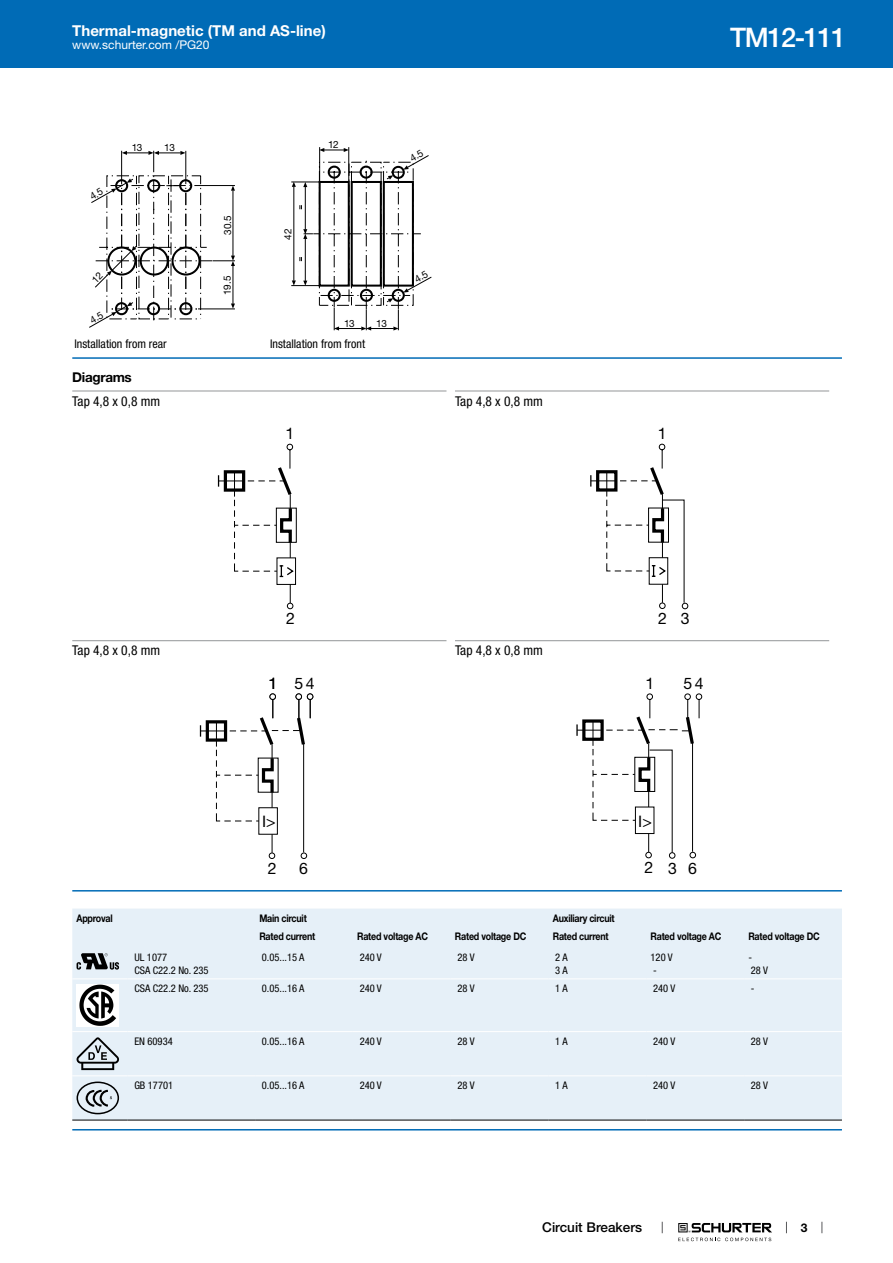
<style>
.page{position:relative;width:893px;height:1263px;background:#fff}
.page>*{position:absolute;margin:0;border:0;box-sizing:border-box;transform-origin:0 0}
.t1{font:500 27px "Helvetica Neue LT";letter-spacing:-.05em;color:#fff}
.t2{font:15.9px "Helvetica Neue LT";color:#000}
.t3{font:700 15px "Helvetica Neue LT";color:#fff}
.t4{font:condensed 13.5px "Helvetica Neue LT";color:#000}
.t5{font:500 13.5px "Helvetica Neue LT";color:#000}
.t6{font:700 13.5px "Helvetica Neue LT";letter-spacing:-.025em;color:#000}
.t7{font:condensed 12px "Helvetica Neue LT";color:#000}
.t8{font:12px "Helvetica Neue LT";color:#fff}
.t9{font:700 12px "Helvetica Neue LT";color:#000}
.t10{font:condensed 10.5px/12.6px "Helvetica Neue LT";color:#000}
.t11{font:700 10.5px "Helvetica Neue LT";letter-spacing:-.025em;color:#000;scale:.85 1}
.t12{font:10.05px "Helvetica Neue LT";color:#000}
.t13{font:9.9px "Helvetica Neue LT";letter-spacing:-.045em;color:#000}
</style>
<div class="page">
<svg style="left:678px;top:1223px;width:94px;height:18px"></svg>
<div style="left:0;top:0;width:893px;height:68px;background:#006bb6"></div>
<hr style="left:72px;top:357px;width:770px;height:2px;background:#006bb6">
<hr style="left:72px;top:391px;width:374px;height:1px;background:#939598">
<div style="left:276px;top:508px;width:21px;height:35px;border:1px solid #000"></div>
<svg style="left:218px;top:444px;width:78px;height:165px"></svg>
<hr style="left:455px;top:391px;width:374px;height:1px;background:#939598">
<svg style="left:590px;top:443px;width:98px;height:166px"></svg>
<hr style="left:72px;top:640px;width:374px;height:1px;background:#939598">
<svg style="left:200px;top:693px;width:113px;height:166px"></svg>
<hr style="left:455px;top:640px;width:374px;height:1px;background:#939598">
<svg style="left:576px;top:693px;width:126px;height:165px"></svg>
<hr style="left:72px;top:890px;width:770px;height:1px;background:#006bb6">
<div style="left:72px;top:908px;width:770px;height:212px;background:#e6f0f8"></div>
<hr style="left:72px;top:978px;width:56px;height:1px;background:#fff">
<hr style="left:128px;top:978px;width:127px;height:1px;background:#fff">
<hr style="left:255px;top:978px;width:98px;height:1px;background:#fff">
<hr style="left:353px;top:978px;width:98px;height:1px;background:#fff">
<hr style="left:451px;top:978px;width:98px;height:1px;background:#fff">
<hr style="left:549px;top:978px;width:97px;height:1px;background:#fff">
<hr style="left:646px;top:978px;width:98px;height:1px;background:#fff">
<hr style="left:744px;top:978px;width:98px;height:1px;background:#fff">
<hr style="left:72px;top:1031px;width:56px;height:1px;background:#fff">
<hr style="left:128px;top:1031px;width:127px;height:1px;background:#fff">
<hr style="left:255px;top:1031px;width:98px;height:1px;background:#fff">
<hr style="left:353px;top:1031px;width:98px;height:1px;background:#fff">
<hr style="left:451px;top:1031px;width:98px;height:1px;background:#fff">
<hr style="left:549px;top:1031px;width:97px;height:1px;background:#fff">
<hr style="left:646px;top:1031px;width:98px;height:1px;background:#fff">
<hr style="left:744px;top:1031px;width:98px;height:1px;background:#fff">
<hr style="left:72px;top:1075px;width:56px;height:1px;background:#fff">
<hr style="left:128px;top:1075px;width:127px;height:1px;background:#fff">
<hr style="left:255px;top:1075px;width:98px;height:1px;background:#fff">
<hr style="left:353px;top:1075px;width:98px;height:1px;background:#fff">
<hr style="left:451px;top:1075px;width:98px;height:1px;background:#fff">
<hr style="left:549px;top:1075px;width:97px;height:1px;background:#fff">
<hr style="left:646px;top:1075px;width:98px;height:1px;background:#fff">
<hr style="left:744px;top:1075px;width:98px;height:1px;background:#fff">
<hr style="left:72px;top:1120px;width:56px;height:1px;background:#000">
<hr style="left:128px;top:1120px;width:127px;height:1px;background:#000">
<hr style="left:255px;top:1120px;width:98px;height:1px;background:#000">
<hr style="left:353px;top:1120px;width:98px;height:1px;background:#000">
<hr style="left:451px;top:1120px;width:98px;height:1px;background:#000">
<hr style="left:549px;top:1120px;width:97px;height:1px;background:#000">
<hr style="left:646px;top:1120px;width:98px;height:1px;background:#000">
<hr style="left:744px;top:1120px;width:98px;height:1px;background:#000">
<svg style="left:77px;top:953px;width:42px;height:16px"></svg>
<div style="left:77px;top:984px;width:42px;height:42px;background:#fff"></div>
<svg style="left:79px;top:984px;width:37px;height:42px"></svg>
<svg style="left:77px;top:1037px;width:42px;height:33px"></svg>
<div style="left:77px;top:1081px;width:42px;height:33px;border:2px solid #000;border-radius:50%"></div>
<svg style="left:85px;top:1089px;width:27px;height:19px"></svg>
<hr style="left:72px;top:1129px;width:770px;height:1px;background:#006bb6">
<svg style="left:89px;top:150px;width:146px;height:178px"></svg>
<svg style="left:291px;top:147px;width:140px;height:184px"></svg>
<h3 class="t3" style="left:72px;top:21px;width:255px">Thermal-magnetic (TM and AS-line)</h3>
<p class="t8" style="left:72px;top:38px;width:139px">www.schurter.com /PG20</p>
<p class="t13" style="left:132px;top:141px;width:12px">13</p>
<p class="t13" style="left:164px;top:141px;width:12px">13</p>
<p class="t7" style="left:74px;top:336px;width:94px">Installation from rear</p>
<p class="t6" style="left:72px;top:369px;width:61px">Diagrams</p>
<p class="t4" style="left:72px;top:393px;width:89px">Tap 4,8 x 0,8 mm</p>
<p class="t12" style="left:221px;top:235px;width:21px;rotate:-90deg">30.5</p>
<p class="t12" style="left:221px;top:295px;width:21px;rotate:-90deg">19.5</p>
<p class="t12" style="left:282px;top:240px;width:13px;rotate:-90deg">42</p>
<p class="t13" style="left:328px;top:138px;width:12px">12</p>
<p class="t13" style="left:344px;top:317px;width:12px">13</p>
<p class="t13" style="left:376px;top:317px;width:12px">13</p>
<p class="t7" style="left:270px;top:336px;width:97px">Installation from front</p>
<h2 class="t2" style="left:286px;top:424px;width:10px">1</h2>
<p class="t4" style="left:455px;top:393px;width:89px">Tap 4,8 x 0,8 mm</p>
<p class="t4" style="left:72px;top:643px;width:89px">Tap 4,8 x 0,8 mm</p>
<h2 class="t2" style="left:286px;top:609px;width:10px">2</h2>
<h2 class="t2" style="left:268px;top:674px;width:48px">1 54</h2>
<h2 class="t2" style="left:262px;top:812px;width:15px">I&gt;</h2>
<h2 class="t2" style="left:268px;top:859px;width:10px">2</h2>
<h2 class="t2" style="left:299px;top:859px;width:10px">6</h2>
<p class="t4" style="left:455px;top:643px;width:89px">Tap 4,8 x 0,8 mm</p>
<h1 class="t1" style="left:730px;top:21px;width:118px">TM12-111</h1>
<h2 class="t2" style="left:658px;top:424px;width:10px">1</h2>
<h2 class="t2" style="left:658px;top:609px;width:33px">2 3</h2>
<h2 class="t2" style="left:645px;top:674px;width:10px">1</h2>
<h2 class="t2" style="left:683px;top:674px;width:22px">54</h2>
<h2 class="t2" style="left:638px;top:812px;width:15px">I&gt;</h2>
<h2 class="t2" style="left:644px;top:858px;width:34px">2 3</h2>
<h2 class="t2" style="left:688px;top:859px;width:10px">6</h2>
<p class="t11" style="left:77px;top:912px;width:44px">Approval</p>
<p class="t11" style="left:259px;top:912px;width:57px">Main circuit</p>
<p class="t11" style="left:553px;top:912px;width:74px">Auxiliary circuit</p>
<p class="t11" style="left:259px;top:930px;width:67px">Rated current</p>
<p class="t11" style="left:357px;top:930px;width:85px">Rated voltage AC</p>
<p class="t11" style="left:455px;top:930px;width:85px">Rated voltage DC</p>
<p class="t11" style="left:553px;top:930px;width:67px">Rated current</p>
<p class="t11" style="left:651px;top:930px;width:85px">Rated voltage AC</p>
<p class="t11" style="left:748px;top:930px;width:85px">Rated voltage DC</p>
<p class="t10" style="left:134px;top:951px;width:76px">UL 1077<br>CSA C22.2 No. 235</p>
<p class="t10" style="left:262px;top:951px;width:44px">0.05...15 A</p>
<p class="t10" style="left:360px;top:951px;width:24px">240 V</p>
<p class="t10" style="left:457px;top:951px;width:19px">28 V</p>
<p class="t10" style="left:555px;top:951px;width:14px">2 A<br>3 A</p>
<p class="t10" style="left:651px;top:951px;width:24px">120 V -</p>
<p class="t10" style="left:748px;top:951px;width:21px">-<br>28 V</p>
<p class="t10" style="left:134px;top:982px;width:76px">CSA C22.2 No. 235</p>
<p class="t10" style="left:262px;top:982px;width:44px">0.05...16 A</p>
<p class="t10" style="left:360px;top:982px;width:24px">240 V</p>
<p class="t10" style="left:457px;top:982px;width:19px">28 V</p>
<p class="t10" style="left:555px;top:982px;width:14px">1 A</p>
<p class="t10" style="left:653px;top:982px;width:24px">240 V</p>
<p class="t10" style="left:751px;top:982px;width:5px">-</p>
<p class="t10" style="left:134px;top:1035px;width:40px">EN 60934</p>
<p class="t10" style="left:262px;top:1035px;width:44px">0.05...16 A</p>
<p class="t10" style="left:360px;top:1035px;width:24px">240 V</p>
<p class="t10" style="left:457px;top:1035px;width:19px">28 V</p>
<p class="t10" style="left:555px;top:1035px;width:14px">1 A</p>
<p class="t10" style="left:653px;top:1035px;width:24px">240 V</p>
<p class="t10" style="left:751px;top:1035px;width:19px">28 V</p>
<p class="t10" style="left:134px;top:1079px;width:40px">GB 17701</p>
<p class="t10" style="left:262px;top:1079px;width:44px">0.05...16 A</p>
<p class="t10" style="left:360px;top:1079px;width:24px">240 V</p>
<p class="t10" style="left:457px;top:1079px;width:19px">28 V</p>
<p class="t10" style="left:555px;top:1079px;width:14px">1 A</p>
<p class="t10" style="left:653px;top:1079px;width:24px">240 V</p>
<p class="t10" style="left:751px;top:1079px;width:19px">28 V</p>
<p class="t5" style="left:542px;top:1219px;width:101px">Circuit Breakers</p>
<p class="t9" style="left:801px;top:1220px;width:8px">3</p>
</div>
